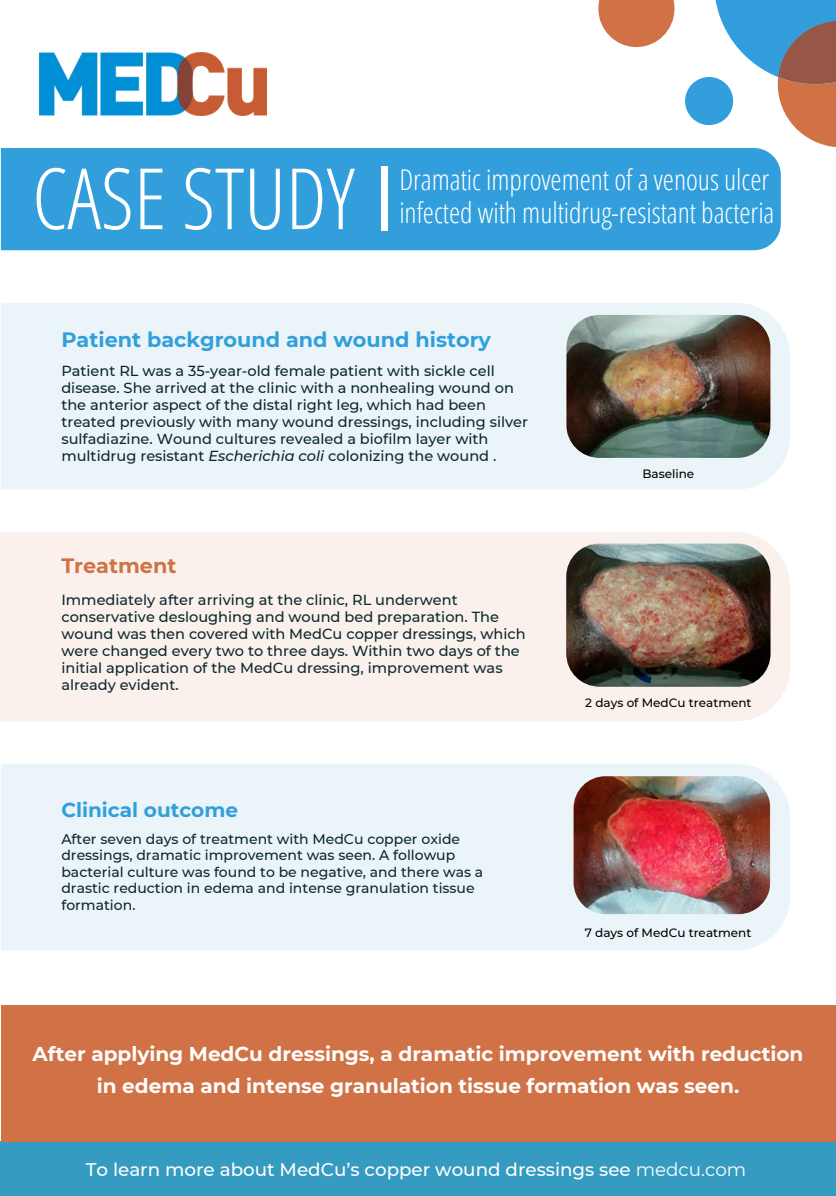
<style>
.page{position:relative;width:836px;height:1196px;background:#fff}
.page>*{position:absolute;margin:0;border:0;box-sizing:border-box;transform-origin:0 0}
.t1{font:300 84.6px "Open Sans Condensed";letter-spacing:-.005em;color:#fff}
.t2{font:300 28.6px "Open Sans Condensed";color:#fff}
.t3{font:700 20.8px "Montserrat";color:#329fdc}
.t4{font:700 20.8px "Montserrat";color:#d07245}
.t5{font:700 20px/31.6px "Montserrat";color:#fff;text-align:center}
.t6{font:700 20px "Montserrat";color:#329fdc}
.t7{font:500 18.2px "Montserrat";color:#fff}
.t8{font:500 14.6px/17px "Montserrat";color:#0d282d}
.t9{font:500 14px/16.6px "Montserrat";color:#0d282d}
.t10{font:500 12px "Montserrat";color:#000}
.s1{font-style:italic}
.s2{font-weight:400}
</style>
<div class="page">
<div style="left:1px;top:148px;width:779px;height:102px;background:#329fdc"></div>
<div style="left:1px;top:303px;width:789px;height:186px;background:#ebf5f9"></div>
<img style="left:566px;top:315px;width:204px;height:143px;border-radius:33px">
<div style="left:0;top:532px;width:790px;height:189px;background:#faf1ed"></div>
<img style="left:566px;top:543px;width:204px;height:143px;border-radius:33px">
<div style="left:1px;top:764px;width:789px;height:186px;background:#ebf5f9"></div>
<img style="left:573px;top:776px;width:197px;height:138px;border-radius:32px">
<div style="left:0;top:1141px;width:836px;height:54px;background:#359bc0"></div>
<img style="left:39px;top:52px;width:228px;height:63px">
<div style="left:1px;top:1066px;width:835px;height:75px;background:#d07245"></div>
<div style="left:685px;top:77px;width:48px;height:48px;background:#329fdc;border-radius:50%"></div>
<svg style="left:598px;top:0;width:76px;height:47px"></svg>
<div style="left:381px;top:166px;width:6px;height:64px;background:#fff"></div>
<svg style="left:715px;top:0;width:121px;height:147px"></svg>
<div style="left:1px;top:1005px;width:835px;height:75px;background:#d07245"></div>
<p class="t1" style="left:32px;top:139px;width:324px">CASE STUDY</p>
<p class="t2" style="left:399px;top:160px;width:371px">Dramatic improvement of a venous ulcer</p>
<p class="t2" style="left:399px;top:193px;width:377px">infected with multidrug-resistant bacteria</p>
<p class="t3" style="left:61px;top:327px;width:431px">Patient background and wound history</p>
<p class="t8" style="left:61px;top:362px;width:468px">Patient RL was a 35-year-old female patient with sickle cell disease. She arrived at the clinic with a nonhealing wound on the anterior aspect of the distal right leg, which had been treated previously with many wound dressings, including silver sulfadiazine. Wound cultures revealed a biofilm layer with multidrug resistant <span class="s1">Escherichia coli</span> colonizing the wound .</p>
<p class="t4" style="left:61px;top:553px;width:117px">Treatment</p>
<p class="t8" style="left:61px;top:591px;width:466px">Immediately after arriving at the clinic, RL underwent conservative desloughing and wound bed preparation. The wound was then covered with MedCu copper dressings, which were changed every two to three days. Within two days of the initial application of the MedCu dressing, improvement was already evident.</p>
<p class="t6" style="left:61px;top:797px;width:178px">Clinical outcome</p>
<p class="t9" style="left:61px;top:830px;width:423px">After seven days of treatment with MedCu copper oxide dressings, dramatic improvement was seen. A followup bacterial culture was found to be negative, and there was a drastic reduction in edema and intense granulation tissue formation.</p>
<p class="t10" style="left:642px;top:467px;width:53px">Baseline</p>
<p class="t10" style="left:585px;top:695px;width:168px">2 days of MedCu treatment</p>
<p class="t10" style="left:584px;top:925px;width:168px">7 days of MedCu treatment</p>
<p class="t5" style="left:33px;top:1038px;width:772px">After applying MedCu dressings, a dramatic improvement with reduction in edema and intense granulation tissue formation was seen.</p>
<p class="t7" style="left:86px;top:1158px;width:662px">To learn more about MedCu’s copper wound dressings see <span class="s2">medcu.com</span></p>
</div>
